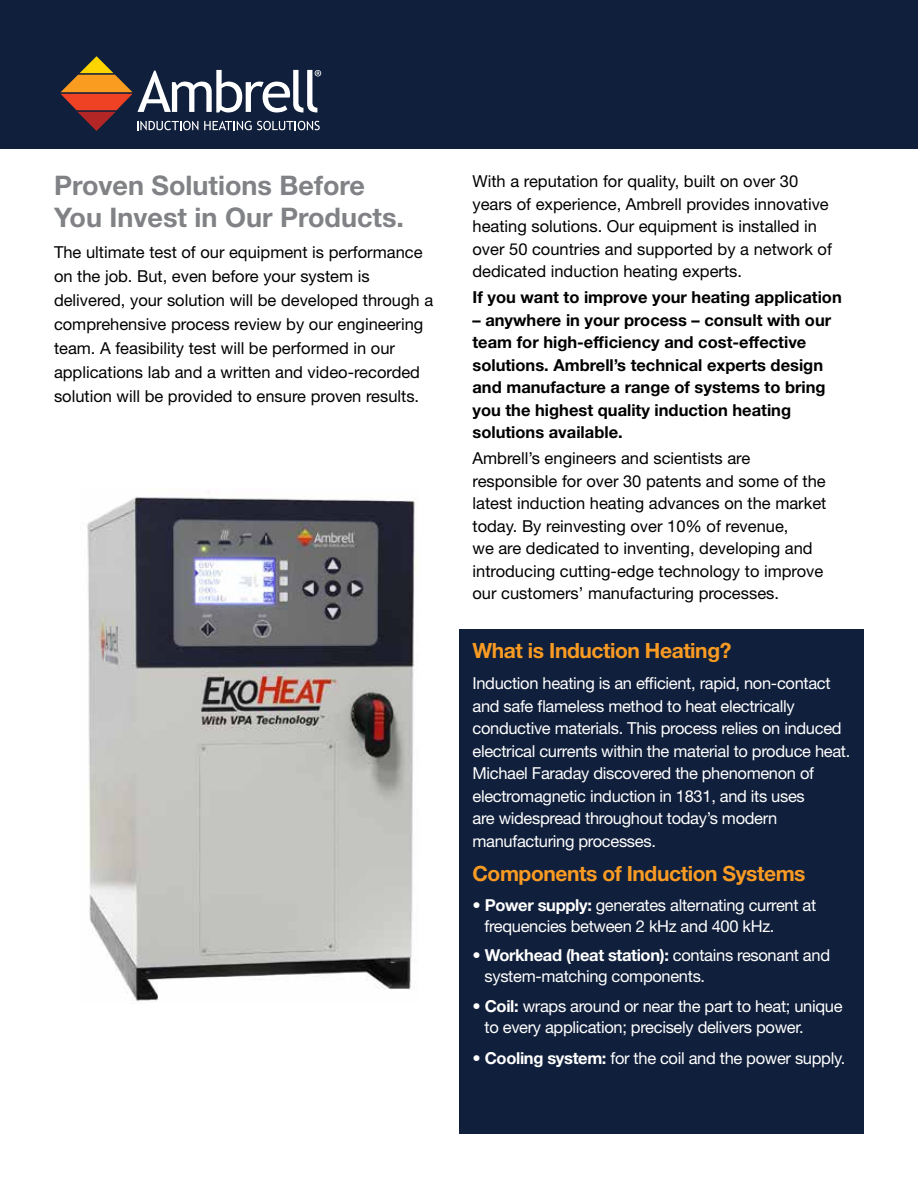
<style>
.page{position:relative;width:918px;height:1188px;background:#fff}
.page>*{position:absolute;margin:0;border:0;box-sizing:border-box;transform-origin:0 0}
.t1{font:700 27px/32.4px "Helvetica Neue LT Std";color:#808285}
.t2{font:700 21px "Helvetica Neue LT Std";letter-spacing:-.02em;color:#f99b23}
.t3{font:16.5px/22.5px "Helvetica Neue LT Std";color:#000}
.t4{font:16.5px/22.5px "Helvetica Neue LT Std";letter-spacing:-.02em;color:#fff}
.t5{font:700 16.5px/22.5px "Helvetica Neue LT Std";color:#000}
.s1{font-weight:700}
</style>
<div class="page">
<div style="left:0;top:0;width:918px;height:148px;background:#101f3b"></div>
<div style="left:459px;top:630px;width:405px;height:504px;background:#101f3b"></div>
<svg style="left:61px;top:56px;width:260px;height:75px"></svg>
<img style="left:87px;top:491px;width:328px;height:511px">
<h1 class="t1" style="left:54px;top:168px;width:352px">Proven Solutions Before<br>You Invest in Our Products.</h1>
<p class="t3" style="left:54px;top:240px;width:381px;line-height:24px">The ultimate test of our equipment is performance on the job. But, even before your system is delivered, your solution will be developed through a comprehensive process review by our engineering team. A feasibility test will be performed in our applications lab and a written and video-recorded solution will be provided to ensure proven results.</p>
<p class="t3" style="left:472px;top:170px;width:361px">With a reputation for quality, built on over 30 years of experience, Ambrell provides innovative heating solutions. Our equipment is installed in over 50 countries and supported by a network of dedicated induction heating experts.</p>
<p class="t5" style="left:472px;top:286px;width:371px">If you want to improve your heating application</p>
<p class="t5" style="left:472px;top:308px;width:360px">– anywhere in your process – consult with our team for high-efficiency and cost-effective solutions. Ambrell’s technical experts design and manufacture a range of systems to bring you the highest quality induction heating solutions available.</p>
<p class="t3" style="left:472px;top:447px;width:355px">Ambrell’s engineers and scientists are responsible for over 30 patents and some of the latest induction heating advances on the market today. By reinvesting over 10% of revenue,<br>we are dedicated to inventing, developing and introducing cutting-edge technology to improve our customers’ manufacturing processes.</p>
<p class="t2" style="left:472px;top:637px;width:260px">What is Induction Heating?</p>
<p class="t4" style="left:472px;top:672px;width:379px">Induction heating is an efficient, rapid, non-contact and safe flameless method to heat electrically conductive materials. This process relies on induced electrical currents within the material to produce heat.<br>Michael Faraday discovered the phenomenon of electromagnetic induction in 1831, and its uses<br>are widespread throughout today’s modern manufacturing processes.</p>
<p class="t2" style="left:472px;top:860px;width:335px">Components of Induction Systems</p>
<p class="t4" style="left:485px;top:894px;width:333px;line-height:21px;text-indent:-12px">• <span class="s1">Power supply:</span> generates alternating current at frequencies between 2 kHz and 400 kHz.</p>
<p class="t4" style="left:485px;top:945px;width:347px;line-height:21px;text-indent:-12px"><span class="s1">• Workhead (heat station):</span> contains resonant and system-matching components.</p>
<p class="t4" style="left:485px;top:996px;width:360px;line-height:21px;text-indent:-12px"><span class="s1">• Coil:</span> wraps around or near the part to heat; unique to every application; precisely delivers power.</p>
<p class="t4" style="left:473px;top:1047px;width:374px"><span class="s1">• Cooling system:</span> for the coil and the power supply.</p>
</div>
